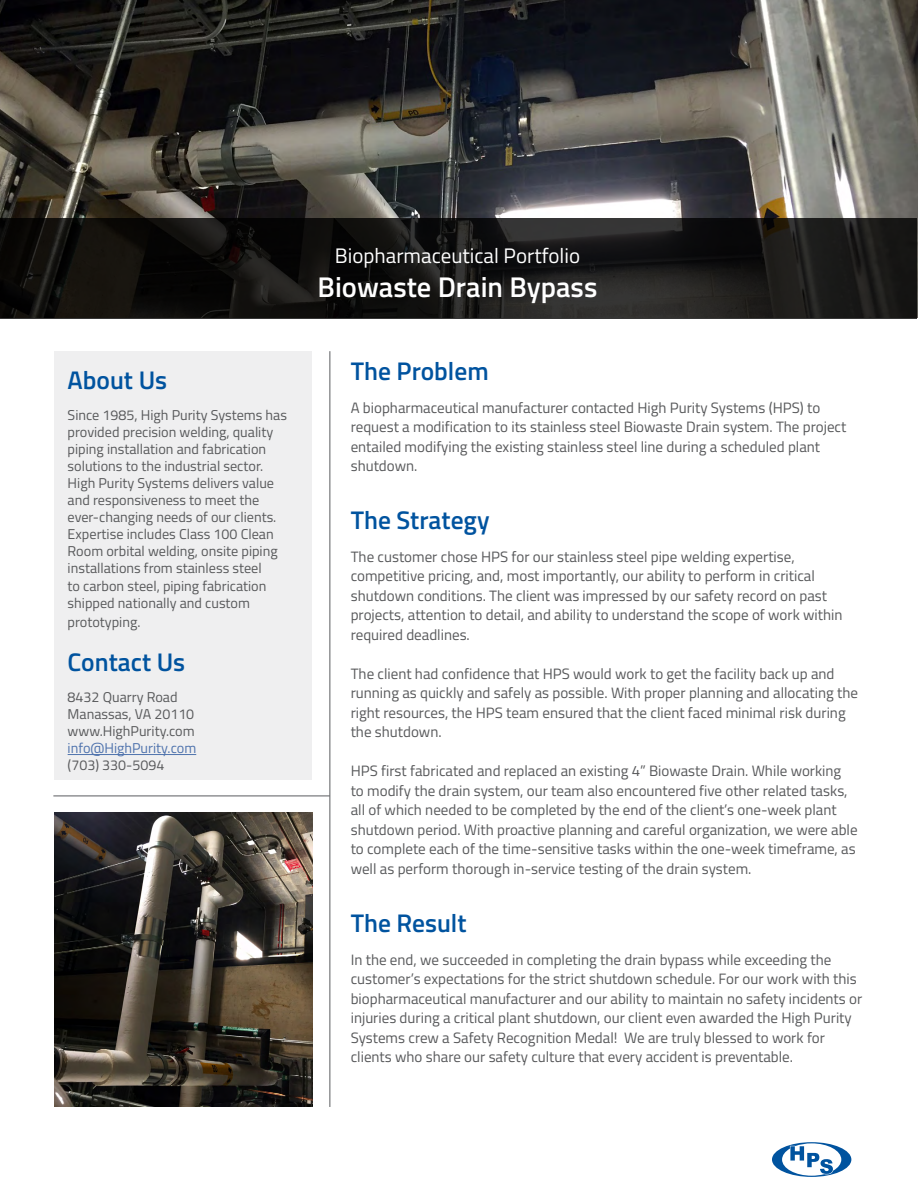
<style>
.page{position:relative;width:918px;height:1188px;background:#fff}
.page>*{position:absolute;margin:0;border:0;box-sizing:border-box;transform-origin:0 0}
.t1{font:600 28.5px "Titillium Web";color:#fff}
.t2{font:600 25.5px "Titillium Web";color:#00539f}
.t3{font:21px "Titillium Web";color:#fff}
.t4{font:15px/19.5px "Titillium Web";color:#58595b}
.t5{font:14.25px/17.1px "Titillium Web";color:#58595b}
.t6{font:14.25px "Titillium Web";color:#4f73ad}
</style>
<div class="page">
<img style="left:0;top:0;width:918px;height:317px">
<svg style="left:0;top:218px;width:917px;height:100px;background:#171615"></svg>
<svg style="left:772px;top:1142px;width:79px;height:35px"></svg>
<img style="left:54px;top:812px;width:258px;height:295px">
<hr style="left:329px;top:351px;width:1px;height:756px;background:#6d6e71">
<hr style="left:53px;top:795px;width:277px;height:1px;background:#6d6e71">
<div style="left:54px;top:351px;width:258px;height:428px;background:#efeff0"></div>
<hr style="left:68px;top:754px;width:128px;height:1px;background:#4f73ad">
<h2 class="t2" style="left:68px;top:361px;width:101px">About Us</h2>
<p class="t5" style="left:68px;top:405px;width:221px">Since 1985, High Purity Systems has provided precision welding, quality piping installation and fabrication solutions to the industrial sector.<br>High Purity Systems delivers value and responsiveness to meet the ever-changing needs of our clients.<br>Expertise includes Class 100 Clean Room orbital welding, onsite piping installations from stainless steel<br>to carbon steel, piping fabrication shipped nationally and custom</p>
<p class="t5" style="left:68px;top:613px;width:74px">prototyping.</p>
<h2 class="t2" style="left:68px;top:643px;width:119px">Contact Us</h2>
<p class="t5" style="left:68px;top:688px;width:129px">8432 Quarry Road<br>Manassas, VA 20110 www.HighPurity.com</p>
<p class="t6" style="left:68px;top:738px;width:130px">info@HighPurity.com</p>
<p class="t5" style="left:68px;top:756px;width:98px">(703) 330-5094</p>
<h3 class="t3" style="left:335px;top:240px;width:247px">Biopharmaceutical Portfolio</h3>
<h1 class="t1" style="left:318px;top:266px;width:281px">Biowaste Drain Bypass</h1>
<h2 class="t2" style="left:351px;top:352px;width:140px">The Problem</h2>
<p class="t4" style="left:351px;top:397px;width:497px">A biopharmaceutical manufacturer contacted High Purity Systems (HPS) to request a modification to its stainless steel Biowaste Drain system. The project entailed modifying the existing stainless steel line during a scheduled plant shutdown.</p>
<h2 class="t2" style="left:351px;top:501px;width:140px">The Strategy</h2>
<p class="t4" style="left:351px;top:546px;width:493px">The customer chose HPS for our stainless steel pipe welding expertise, competitive pricing, and, most importantly, our ability to perform in critical shutdown conditions. The client was impressed by our safety record on past projects, attention to detail, and ability to understand the scope of work within required deadlines.</p>
<p class="t4" style="left:351px;top:663px;width:509px">The client had confidence that HPS would work to get the facility back up and running as quickly and safely as possible. With proper planning and allocating the right resources, the HPS team ensured that the client faced minimal risk during the shutdown.</p>
<p class="t4" style="left:351px;top:761px;width:508px">HPS first fabricated and replaced an existing 4” Biowaste Drain. While working to modify the drain system, our team also encountered five other related tasks, all of which needed to be completed by the end of the client’s one-week plant shutdown period. With proactive planning and careful organization, we were able to complete each of the time-sensitive tasks within the one-week timeframe, as well as perform thorough in-service testing of the drain system.</p>
<h2 class="t2" style="left:351px;top:904px;width:117px">The Result</h2>
<p class="t4" style="left:351px;top:949px;width:513px">In the end, we succeeded in completing the drain bypass while exceeding the customer’s expectations for the strict shutdown schedule. For our work with this biopharmaceutical manufacturer and our ability to maintain no safety incidents or injuries during a critical plant shutdown, our client even awarded the High Purity Systems crew a Safety Recognition Medal! We are truly blessed to work for clients who share our safety culture that every accident is preventable.</p>
</div>
